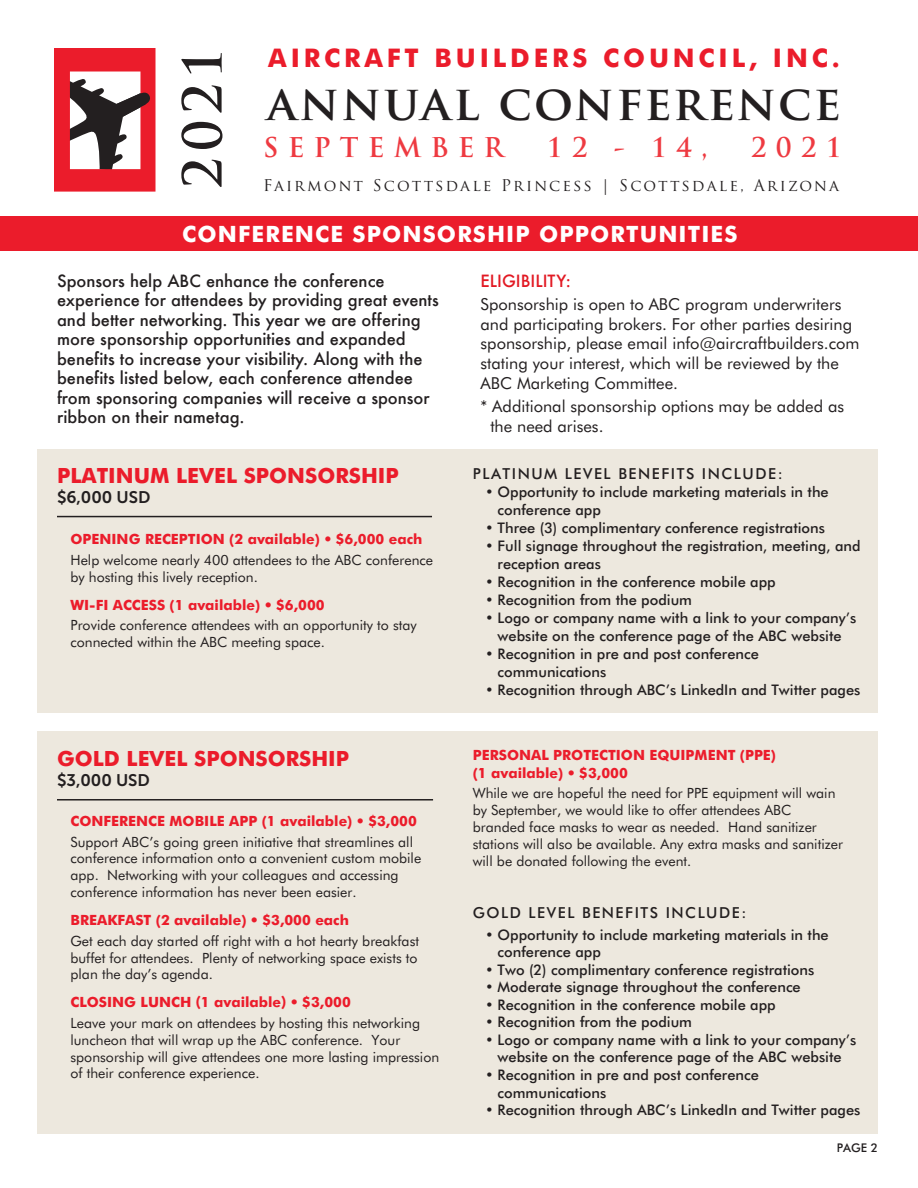
<style>
.page{position:relative;width:918px;height:1188px;background:#fff}
.page>*{position:absolute;margin:0;border:0;box-sizing:border-box;transform-origin:0 0}
.t1{font:700 52.5px "Trajan Pro";color:#231f20}
.t2{font:700 47.25px "Trajan Pro";letter-spacing:.05em;color:#231f20}
.t3{font:700 26.55px "Trajan Pro";letter-spacing:.34em;color:#ee3a41}
.t4{font:700 25.65px "Futura BT";letter-spacing:.15em;color:#eb1c2b}
.t5{font:700 22.5px "Futura BT";letter-spacing:.05em;color:#fff}
.t6{font:700 21px "Futura BT";color:#eb1c2b}
.t7{font:16.8px "Museo Sans 700";color:#231f20}
.t8{font:500 16.5px/19.5px "Futura";color:#231f20}
.t9{font:16.5px/19.8px "Futura BT";color:#231f20}
.t10{font:500 16.5px "Futura";color:#e21923}
.t11{font:15.75px "Trajan Pro";letter-spacing:.14em;color:#231f20}
.t12{font:500 15.15px "Futura BT";letter-spacing:.1em;color:#231f20}
.t13{font:500 14.7px/18px "Futura BT";color:#231f20}
.t14{font:14.1px/17px "Futura BT";color:#231f20}
.t15{font:700 14.1px/17.1px "Futura BT";color:#eb1c2b}
.t16{font:500 12px "Futura BT";color:#231f20}
.s1{font-family:"Trade Gothic LT Std Bd Cn 20";font-weight:400}
</style>
<div class="page">
<div style="left:38px;top:449px;width:840px;height:264px;background:#ede8de"></div>
<div style="left:0;top:216px;width:918px;height:34px;background:#eb1c2b"></div>
<svg style="left:54px;top:48px;width:102px;height:144px"></svg>
<hr style="left:57px;top:516px;width:375px;height:1px;background:#231f20">
<div style="left:38px;top:731px;width:840px;height:403px;background:#ede8de"></div>
<hr style="left:57px;top:799px;width:376px;height:2px;background:#231f20">
<p class="t1" style="left:170px;top:189px;width:143px;rotate:-90deg">2021</p>
<p class="t4" style="left:268px;top:42px;width:573px">AIRCRAFT BUILDERS COUNCIL, INC.</p>
<p class="t2" style="left:267px;top:74px;width:575px">annual conference</p>
<p class="t3" style="left:263px;top:131px;width:242px">SEPTEMBER</p>
<p class="t3" style="left:547px;top:131px;width:163px">12 - 14,</p>
<p class="t3" style="left:751px;top:131px;width:92px">2021</p>
<p class="t11" style="left:263px;top:175px;width:577px">Fairmont Scottsdale Princess | Scottsdale, Arizona</p>
<p class="t5" style="left:182px;top:220px;width:557px">CONFERENCE SPONSORSHIP OPPORTUNITIES</p>
<p class="t8" style="left:57px;top:271px;width:383px">Sponsors help ABC enhance the conference experience for attendees by providing great events and better networking. This year we are offering more sponsorship opportunities and expanded benefits to increase your visibility. Along with the benefits listed below, each conference attendee from sponsoring companies will receive a sponsor ribbon on their nametag.</p>
<p class="t10" style="left:481px;top:269px;width:92px">ELIGIBILITY:</p>
<p class="t9" style="left:481px;top:294px;width:380px">Sponsorship is open to ABC program underwriters and participating brokers. For other parties desiring sponsorship, please email info@aircraftbuilders.com stating your interest, which will be reviewed by the ABC Marketing Committee.</p>
<p class="t9" style="left:481px;top:396px;width:365px">* Additional sponsorship options may be added as</p>
<p class="t9" style="left:490px;top:416px;width:115px">the need arises.</p>
<p class="t6" style="left:57px;top:462px;width:343px">PLATINUM LEVEL SPONSORSHIP</p>
<p class="t7" style="left:57px;top:488px;width:95px">$6,000 USD</p>
<p class="t15" style="left:70px;top:531px;width:353px">OPENING RECEPTION (2 available) <span class="s1">•</span> $6,000 each</p>
<p class="t14" style="left:70px;top:551px;width:364px">Help welcome nearly 400 attendees to the ABC conference by hosting this lively reception.</p>
<p class="t15" style="left:70px;top:596px;width:256px">WI-FI ACCESS (1 available) <span class="s1">•</span> $6,000</p>
<p class="t14" style="left:70px;top:616px;width:348px">Provide conference attendees with an opportunity to stay connected within the ABC meeting space.</p>
<p class="t6" style="left:57px;top:746px;width:294px">GOLD LEVEL SPONSORSHIP</p>
<p class="t7" style="left:57px;top:771px;width:94px">$3,000 USD</p>
<p class="t15" style="left:70px;top:813px;width:348px">CONFERENCE MOBILE APP (1 available) <span class="s1">•</span> $3,000</p>
<p class="t14" style="left:70px;top:833px;width:352px">Support ABC’s going green initiative that streamlines all conference information onto a convenient custom mobile app. Networking with your colleagues and accessing conference information has never been easier.</p>
<p class="t15" style="left:70px;top:912px;width:280px">BREAKFAST (2 available) <span class="s1">•</span> $3,000 each</p>
<p class="t14" style="left:70px;top:932px;width:350px;text-align:justify">Get each day started off right with a hot hearty breakfast buffet for attendees. Plenty of networking space exists to plan the day’s agenda.</p>
<p class="t15" style="left:70px;top:994px;width:282px">CLOSING LUNCH (1 available) <span class="s1">•</span> $3,000</p>
<p class="t14" style="left:70px;top:1014px;width:370px">Leave your mark on attendees by hosting this networking luncheon that will wrap up the ABC conference. Your sponsorship will give attendees one more lasting impression of their conference experience.</p>
<p class="t12" style="left:473px;top:464px;width:311px">PLATINUM LEVEL BENEFITS INCLUDE:</p>
<p class="t13" style="left:498px;top:483px;width:333px;text-indent:-12px">• Opportunity to include marketing materials in the conference app</p>
<p class="t13" style="left:485px;top:519px;width:341px">• Three (3) complimentary conference registrations</p>
<p class="t13" style="left:498px;top:537px;width:365px;text-indent:-12px">• Full signage throughout the registration, meeting, and reception areas</p>
<p class="t13" style="left:485px;top:573px;width:292px">• Recognition in the conference mobile app</p>
<p class="t13" style="left:485px;top:591px;width:208px">• Recognition from the podium</p>
<p class="t13" style="left:485px;top:609px;width:373px;text-align:center">• Logo or company name with a link to your company’s website on the conference page of the ABC website</p>
<p class="t13" style="left:498px;top:645px;width:263px;text-indent:-12px">• Recognition in pre and post conference communications</p>
<p class="t13" style="left:485px;top:681px;width:377px">• Recognition through ABC’s LinkedIn and Twitter pages</p>
<p class="t15" style="left:473px;top:747px;width:305px">PERSONAL PROTECTION EQUIPMENT (PPE) (1 available) <span class="s1">•</span> $3,000</p>
<p class="t14" style="left:473px;top:784px;width:372px">While we are hopeful the need for PPE equipment will wain by September, we would like to offer attendees ABC branded face masks to wear as needed. Hand sanitizer stations will also be available. Any extra masks and sanitizer will be donated following the event.</p>
<p class="t12" style="left:473px;top:904px;width:275px">GOLD LEVEL BENEFITS INCLUDE:</p>
<p class="t13" style="left:498px;top:925px;width:333px;line-height:17.5px;text-indent:-12px">• Opportunity to include marketing materials in the conference app</p>
<p class="t13" style="left:485px;top:960px;width:331px">• Two (2) complimentary conference registrations</p>
<p class="t13" style="left:485px;top:978px;width:317px">• Moderate signage throughout the conference</p>
<p class="t13" style="left:485px;top:995px;width:292px">• Recognition in the conference mobile app</p>
<p class="t13" style="left:485px;top:1013px;width:208px">• Recognition from the podium</p>
<p class="t13" style="left:485px;top:1031px;width:373px;line-height:17.5px;text-align:center">• Logo or company name with a link to your company’s website on the conference page of the ABC website</p>
<p class="t13" style="left:498px;top:1066px;width:263px;line-height:17.5px;text-indent:-12px">• Recognition in pre and post conference communications</p>
<p class="t13" style="left:485px;top:1101px;width:377px">• Recognition through ABC’s LinkedIn and Twitter pages</p>
<p class="t16" style="left:837px;top:1141px;width:43px">PAGE 2</p>
</div>
